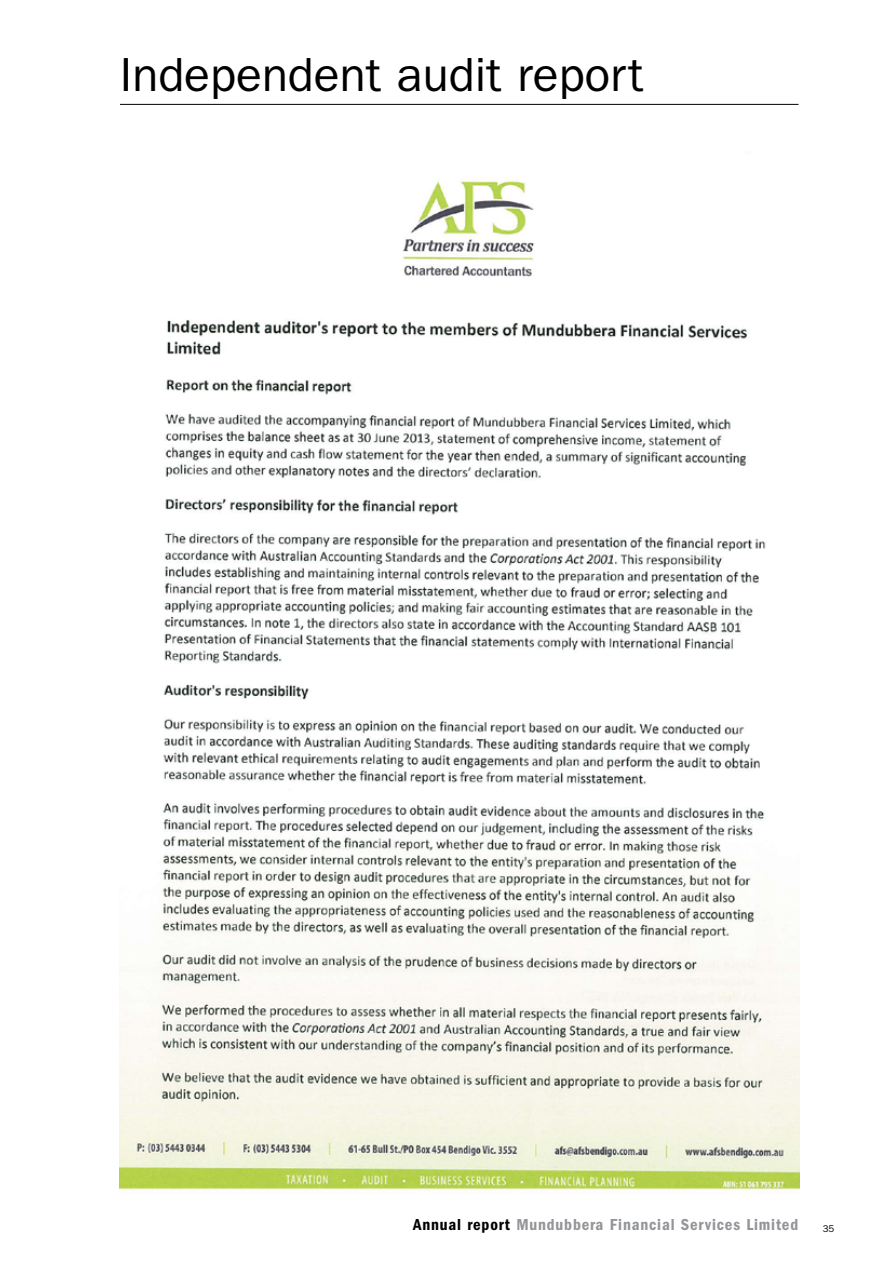
<style>
.page{position:relative;width:893px;height:1263px;background:#fff}
.page>*{position:absolute;margin:0;border:0;box-sizing:border-box;transform-origin:0 0}
.t1{font:48px "Franklin Gothic";color:#000}
.t2{font:600 condensed 16.5px "Franklin Gothic";letter-spacing:.05em;color:#939598}
.t3{font:9.75px "Franklin Gothic";color:#000}
.s1{color:#000}
</style>
<div class="page">
<img style="left:119px;top:175px;width:680px;height:1019px">
<hr style="left:120px;top:104px;width:678px;height:1px;background:#000">
<h1 class="t1" style="left:120px;top:47px;width:525px">Independent audit report</h1>
<p class="t2" style="left:413px;top:1215px;width:387px"><span class="s1">Annual report</span> Mundubbera Financial Services Limited</p>
<p class="t3" style="left:823px;top:1223px;width:13px">35</p>
</div>
